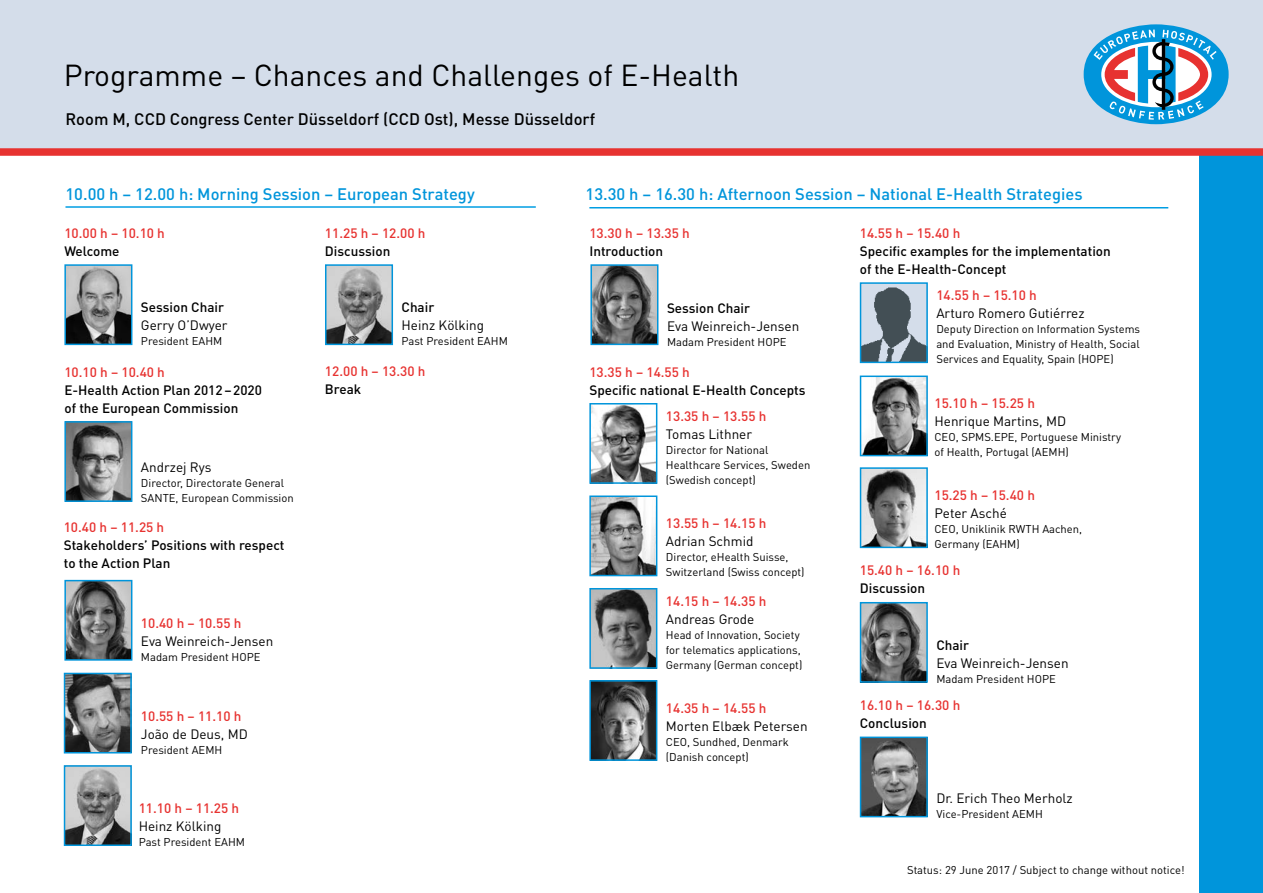
<style>
.page{position:relative;width:1263px;height:893px;background:#fff}
.page>*{position:absolute;margin:0;border:0;box-sizing:border-box;transform-origin:0 0}
.t1{font:30px "DIN Pro";color:#000}
.t2{font:500 16.5px "DIN Pro";color:#0095db}
.t3{font:500 16.5px "DIN Pro";color:#000}
.t4{font:500 13.5px/18px "DIN Pro";color:#000}
.t5{font:500 13.5px "DIN Pro";color:#e73230}
.t6{font:13.5px "DIN Pro";color:#000}
.t7{font:11.25px/15px "DIN Pro";color:#000}
</style>
<div class="page">
<div style="left:1199px;top:149px;width:64px;height:744px;background:#0095db"></div>
<div style="left:0;top:0;width:1263px;height:149px;background:#d4ddea"></div>
<div style="left:1084px;top:24px;width:144px;height:100px;background:#0095db;border-radius:50%"></div>
<svg style="left:1093px;top:30px;width:123px;height:90px"></svg>
<div style="left:0;top:148px;width:1263px;height:8px;background:#e73230"></div>
<img style="left:67px;top:676px;width:62px;height:74px">
<div style="left:64px;top:673px;width:68px;height:80px;border:2px solid #0095db"></div>
<img style="left:592px;top:406px;width:62px;height:75px">
<div style="left:589px;top:403px;width:68px;height:81px;border:2px solid #0095db"></div>
<img style="left:863px;top:285px;width:62px;height:75px">
<div style="left:860px;top:282px;width:68px;height:81px;border:2px solid #0095db"></div>
<img style="left:592px;top:498px;width:62px;height:75px">
<div style="left:589px;top:495px;width:68px;height:81px;border:2px solid #0095db"></div>
<img style="left:863px;top:379px;width:62px;height:74px">
<div style="left:860px;top:376px;width:68px;height:80px;border:2px solid #0095db"></div>
<img style="left:863px;top:470px;width:62px;height:75px">
<div style="left:860px;top:467px;width:68px;height:81px;border:2px solid #0095db"></div>
<img style="left:592px;top:591px;width:62px;height:75px">
<div style="left:589px;top:588px;width:68px;height:81px;border:2px solid #0095db"></div>
<img style="left:592px;top:683px;width:62px;height:75px">
<div style="left:589px;top:680px;width:68px;height:81px;border:2px solid #0095db"></div>
<img style="left:67px;top:267px;width:62px;height:75px">
<div style="left:64px;top:264px;width:68px;height:81px;border:2px solid #0095db"></div>
<img style="left:67px;top:424px;width:62px;height:75px">
<div style="left:64px;top:421px;width:68px;height:81px;border:2px solid #0095db"></div>
<img style="left:863px;top:740px;width:62px;height:74px">
<div style="left:860px;top:737px;width:68px;height:80px;border:2px solid #0095db"></div>
<img style="left:67px;top:583px;width:62px;height:75px">
<div style="left:64px;top:580px;width:68px;height:81px;border:2px solid #0095db"></div>
<img style="left:593px;top:267px;width:62px;height:75px">
<div style="left:590px;top:264px;width:68px;height:81px;border:2px solid #0095db"></div>
<img style="left:67px;top:768px;width:62px;height:75px">
<div style="left:64px;top:765px;width:68px;height:81px;border:2px solid #0095db"></div>
<img style="left:863px;top:605px;width:62px;height:75px">
<div style="left:860px;top:602px;width:68px;height:81px;border:2px solid #0095db"></div>
<img style="left:328px;top:267px;width:62px;height:75px">
<div style="left:325px;top:264px;width:68px;height:81px;border:2px solid #0095db"></div>
<hr style="left:65px;top:206px;width:471px;height:2px;background:#009ee3">
<hr style="left:589px;top:207px;width:579px;height:1px;background:#009ee3">
<h1 class="t1" style="left:64px;top:55px;width:677px">Programme – Chances and Challenges of E-Health</h1>
<h2 class="t3" style="left:65px;top:108px;width:531px">Room M, CCD Congress Center Düsseldorf (CCD Ost), Messe Düsseldorf</h2>
<h2 class="t2" style="left:65px;top:182px;width:411px">10.00 h – 12.00 h: Morning Session – European Strategy</h2>
<h2 class="t2" style="left:585px;top:182px;width:499px">13.30 h – 16.30 h: Afternoon Session – National E-Health Strategies</h2>
<p class="t5" style="left:860px;top:224px;width:102px">14.55 h – 15.40 h</p>
<p class="t4" style="left:860px;top:241px;width:253px">Specific examples for the implementation of the E-Health-Concept</p>
<p class="t5" style="left:589px;top:224px;width:102px">13.30 h – 13.35 h</p>
<p class="t4" style="left:589px;top:241px;width:75px">Introduction</p>
<p class="t5" style="left:64px;top:224px;width:102px">10.00 h – 10.10 h</p>
<p class="t4" style="left:64px;top:241px;width:57px">Welcome</p>
<p class="t5" style="left:325px;top:224px;width:102px">11.25 h – 12.00 h</p>
<p class="t4" style="left:325px;top:241px;width:67px">Discussion</p>
<p class="t4" style="left:141px;top:298px;width:85px">Session Chair</p>
<p class="t6" style="left:141px;top:316px;width:88px">Gerry O’Dwyer</p>
<p class="t7" style="left:141px;top:333px;width:83px">President EAHM</p>
<p class="t5" style="left:64px;top:362px;width:102px">10.10 h – 10.40 h</p>
<p class="t4" style="left:64px;top:380px;width:199px">E-Health Action Plan 2012–2020 of the European Commission</p>
<p class="t6" style="left:141px;top:458px;width:72px">Andrzej Rys</p>
<p class="t7" style="left:141px;top:475px;width:154px">Director, Directorate General<br>SANTE, European Commission</p>
<p class="t5" style="left:64px;top:518px;width:102px">10.40 h – 11.25 h</p>
<p class="t4" style="left:64px;top:536px;width:222px">Stakeholders’ Positions with respect to the Action Plan</p>
<p class="t5" style="left:141px;top:614px;width:102px">10.40 h – 10.55 h</p>
<p class="t6" style="left:141px;top:632px;width:134px">Eva Weinreich-Jensen</p>
<p class="t7" style="left:141px;top:649px;width:121px">Madam President HOPE</p>
<p class="t5" style="left:141px;top:706px;width:102px">10.55 h – 11.10 h</p>
<p class="t6" style="left:141px;top:724px;width:108px">João de Deus, MD</p>
<p class="t7" style="left:141px;top:741px;width:83px">President AEMH</p>
<p class="t5" style="left:139px;top:799px;width:102px">11.10 h – 11.25 h</p>
<p class="t6" style="left:139px;top:817px;width:84px">Heinz Kölking</p>
<p class="t7" style="left:139px;top:834px;width:108px">Past President EAHM</p>
<p class="t4" style="left:401px;top:297px;width:34px">Chair</p>
<p class="t6" style="left:401px;top:316px;width:84px">Heinz Kölking</p>
<p class="t7" style="left:401px;top:333px;width:108px">Past President EAHM</p>
<p class="t5" style="left:325px;top:362px;width:102px">12.00 h – 13.30 h</p>
<p class="t4" style="left:325px;top:380px;width:38px">Break</p>
<p class="t4" style="left:667px;top:299px;width:85px">Session Chair</p>
<p class="t6" style="left:667px;top:317px;width:134px">Eva Weinreich-Jensen</p>
<p class="t7" style="left:667px;top:334px;width:121px">Madam President HOPE</p>
<p class="t5" style="left:589px;top:362px;width:102px">13.35 h – 14.55 h</p>
<p class="t4" style="left:589px;top:380px;width:218px">Specific national E-Health Concepts</p>
<p class="t5" style="left:666px;top:407px;width:102px">13.35 h – 13.55 h</p>
<p class="t6" style="left:666px;top:425px;width:88px">Tomas Lithner</p>
<p class="t7" style="left:666px;top:442px;width:146px">Director for National<br>Healthcare Services, Sweden (Swedish concept)</p>
<p class="t5" style="left:666px;top:514px;width:102px">13.55 h – 14.15 h</p>
<p class="t6" style="left:666px;top:532px;width:89px">Adrian Schmid</p>
<p class="t7" style="left:666px;top:549px;width:140px">Director, eHealth Suisse,<br>Switzerland (Swiss concept)</p>
<p class="t5" style="left:666px;top:592px;width:102px">14.15 h – 14.35 h</p>
<p class="t6" style="left:666px;top:610px;width:90px">Andreas Grode</p>
<p class="t7" style="left:666px;top:627px;width:138px">Head of Innovation, Society for telematics applications,<br>Germany (German concept)</p>
<p class="t5" style="left:666px;top:699px;width:102px">14.35 h – 14.55 h</p>
<p class="t6" style="left:666px;top:717px;width:143px">Morten Elbæk Petersen</p>
<p class="t7" style="left:666px;top:734px;width:125px">CEO, Sundhed, Denmark (Danish concept)</p>
<p class="t5" style="left:936px;top:286px;width:102px">14.55 h – 15.10 h</p>
<p class="t6" style="left:936px;top:304px;width:150px">Arturo Romero Gutiérrez</p>
<p class="t7" style="left:936px;top:321px;width:205px;text-align:justify">Deputy Direction on Information Systems and Evaluation, Ministry of Health, Social Services and Equality, Spain (HOPE)</p>
<p class="t5" style="left:934px;top:394px;width:102px">15.10 h – 15.25 h</p>
<p class="t6" style="left:934px;top:412px;width:133px">Henrique Martins, MD</p>
<p class="t7" style="left:934px;top:429px;width:188px">CEO, SPMS.EPE, Portuguese Ministry of Health, Portugal (AEMH)</p>
<p class="t5" style="left:934px;top:486px;width:102px">15.25 h – 15.40 h</p>
<p class="t6" style="left:934px;top:504px;width:74px">Peter Asché</p>
<p class="t7" style="left:934px;top:521px;width:149px">CEO, Uniklinik RWTH Aachen,<br>Germany (EAHM)</p>
<p class="t5" style="left:860px;top:561px;width:102px">15.40 h – 16.10 h</p>
<p class="t4" style="left:860px;top:579px;width:67px">Discussion</p>
<p class="t4" style="left:936px;top:635px;width:34px">Chair</p>
<p class="t6" style="left:936px;top:654px;width:134px">Eva Weinreich-Jensen</p>
<p class="t7" style="left:936px;top:671px;width:121px">Madam President HOPE</p>
<p class="t5" style="left:860px;top:696px;width:102px">16.10 h – 16.30 h</p>
<p class="t4" style="left:860px;top:714px;width:69px">Conclusion</p>
<p class="t6" style="left:936px;top:789px;width:138px">Dr. Erich Theo Merholz</p>
<p class="t7" style="left:936px;top:806px;width:108px">Vice-President AEMH</p>
<p class="t7" style="left:907px;top:862px;width:279px">Status: 29 June 2017 / Subject to change without notice!</p>
</div>
